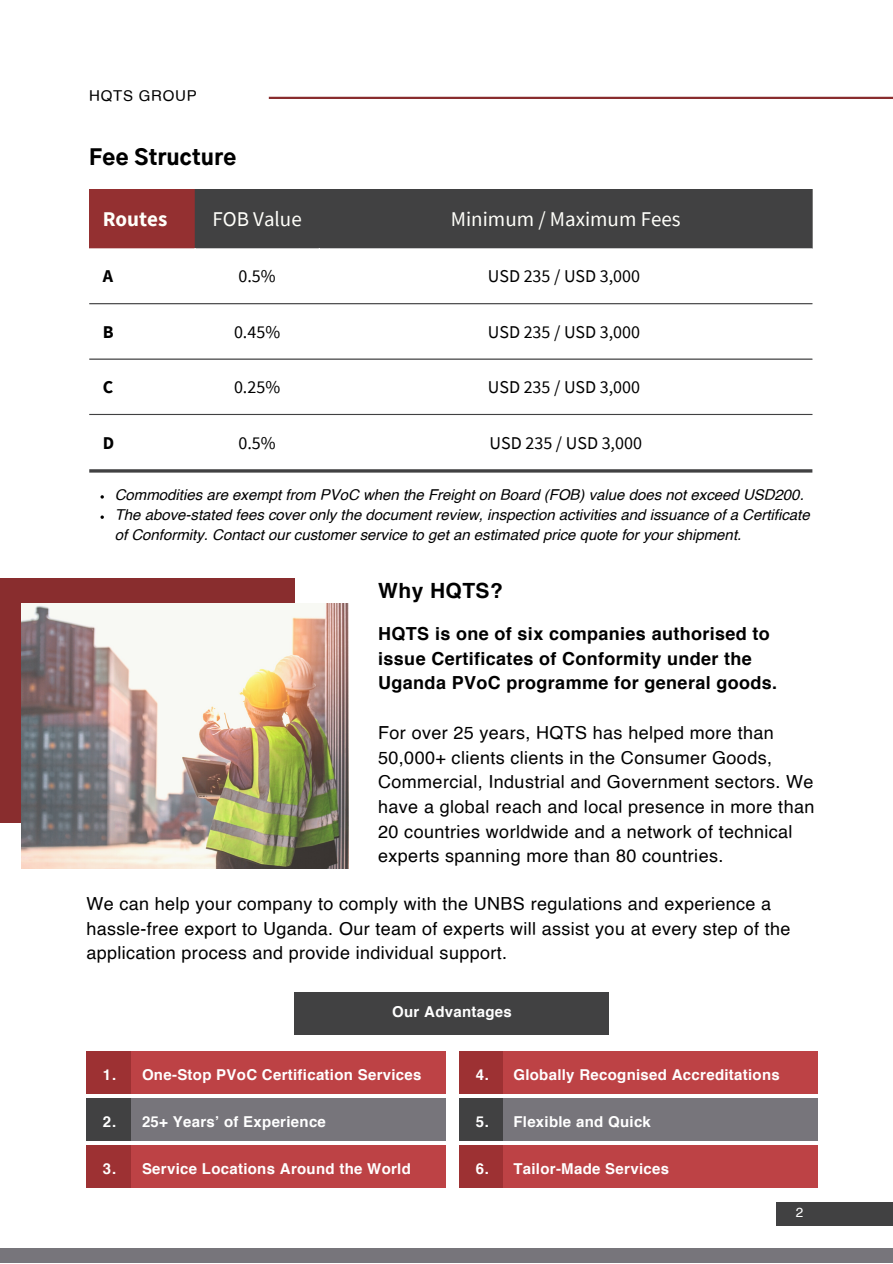
<style>
.page{position:relative;width:893px;height:1264px;background:#fff}
.page>*{position:absolute;margin:0;border:0;box-sizing:border-box;transform-origin:0 0}
.t1{font:21px "Source Sans Pro";color:#fffffa}
.t2{font:900 21px "Gothic A1";letter-spacing:.02em;color:#000}
.t3{font:700 21px "Helvetica";letter-spacing:.02em;color:#000}
.t4{font:700 21px "Source Sans Pro";color:#fffffa}
.t5{font:18px/24.8px "Helvetica";letter-spacing:.02em;color:#000}
.t6{font:700 18px/24.8px "Helvetica";letter-spacing:.02em;color:#000}
.t7{font:18px "Source Sans Pro";color:#000}
.t8{font:700 18px "Source Sans Pro";color:#000}
.t9{font:italic 15px/20.2px "Helvetica";color:#000}
.t10{font:700 15px "Helvetica";letter-spacing:.02em;color:#fff}
.t11{font:15px "Helvetica";letter-spacing:.05em;color:#000}
.t12{font:13.5px "Helvetica";color:#fff}
</style>
<div class="page">
<div style="left:0;top:1247px;width:892px;height:15px;background:#77757b"></div>
<div style="left:89px;top:189px;width:106px;height:60px;background:#943031"></div>
<div style="left:195px;top:189px;width:617px;height:59px;background:#414142"></div>
<svg style="left:89px;top:248px;width:723px;height:166px"></svg>
<hr style="left:89px;top:303px;width:723px;height:1px;background:#414142">
<hr style="left:89px;top:358px;width:723px;height:1px;background:#414142">
<hr style="left:89px;top:414px;width:723px;height:1px;background:#414142">
<hr style="left:89px;top:469px;width:723px;height:3px;background:#414142">
<div style="left:0;top:578px;width:294px;height:244px;background:#892d2e"></div>
<img style="left:22px;top:603px;width:327px;height:265px">
<hr style="left:269px;top:97px;width:623px;height:2px;background:#892d2e">
<div style="left:775px;top:1201px;width:117px;height:24px;background:#414142"></div>
<div style="left:86px;top:1051px;width:46px;height:43px;background:#9d3133"></div>
<svg style="left:100px;top:515px;width:4px;height:4px"></svg>
<div style="left:131px;top:1051px;width:315px;height:43px;background:#bd4245"></div>
<div style="left:86px;top:1098px;width:46px;height:42px;background:#414142"></div>
<div style="left:131px;top:1098px;width:315px;height:42px;background:#77757b"></div>
<div style="left:86px;top:1145px;width:46px;height:43px;background:#9d3133"></div>
<div style="left:131px;top:1145px;width:315px;height:43px;background:#bd4245"></div>
<div style="left:459px;top:1051px;width:46px;height:43px;background:#9d3133"></div>
<div style="left:502px;top:1051px;width:315px;height:43px;background:#bd4245"></div>
<div style="left:459px;top:1098px;width:46px;height:42px;background:#414142"></div>
<div style="left:502px;top:1098px;width:315px;height:42px;background:#77757b"></div>
<div style="left:459px;top:1145px;width:46px;height:43px;background:#9d3133"></div>
<div style="left:502px;top:1145px;width:315px;height:43px;background:#bd4245"></div>
<div style="left:294px;top:991px;width:315px;height:43px;background:#414142"></div>
<p class="t11" style="left:89px;top:90px;width:109px">HQTS GROUP</p>
<p class="t2" style="left:89px;top:148px;width:148px">Fee Structure</p>
<p class="t4" style="left:103px;top:205px;width:66px">Routes</p>
<p class="t1" style="left:212px;top:205px;width:91px">FOB Value</p>
<p class="t1" style="left:451px;top:205px;width:231px">Minimum / Maximum Fees</p>
<p class="t8" style="left:103px;top:265px;width:12px">A</p>
<p class="t7" style="left:238px;top:265px;width:39px">0.5%</p>
<p class="t7" style="left:487px;top:265px;width:154px">USD 235 / USD 3,000</p>
<p class="t8" style="left:103px;top:320px;width:12px">B</p>
<p class="t7" style="left:234px;top:320px;width:48px">0.45%</p>
<p class="t7" style="left:487px;top:320px;width:154px">USD 235 / USD 3,000</p>
<p class="t8" style="left:103px;top:375px;width:12px">C</p>
<p class="t7" style="left:234px;top:375px;width:48px">0.25%</p>
<p class="t7" style="left:487px;top:375px;width:154px">USD 235 / USD 3,000</p>
<p class="t8" style="left:103px;top:431px;width:13px">D</p>
<p class="t7" style="left:238px;top:431px;width:39px">0.5%</p>
<p class="t7" style="left:489px;top:431px;width:154px">USD 235 / USD 3,000</p>
<p class="t9" style="left:115px;top:485px;width:696px">Commodities are exempt from PVoC when the Freight on Board (FOB) value does not exceed USD200.<br>The above-stated fees cover only the document review, inspection activities and issuance of a Certificate of Conformity. Contact our customer service to get an estimated price quote for your shipment.</p>
<p class="t3" style="left:378px;top:581px;width:126px">Why HQTS?</p>
<p class="t6" style="left:378px;top:622px;width:400px">HQTS is one of six companies authorised to issue Certificates of Conformity under the<br>Uganda PVoC programme for general goods.</p>
<p class="t5" style="left:378px;top:721px;width:437px">For over 25 years, HQTS has helped more than 50,000+ clients clients in the Consumer Goods, Commercial, Industrial and Government sectors. We have a global reach and local presence in more than 20 countries worldwide and a network of technical experts spanning more than 80 countries.</p>
<p class="t5" style="left:86px;top:892px;width:705px">We can help your company to comply with the UNBS regulations and experience a hassle-free export to Uganda. Our team of experts will assist you at every step of the application process and provide individual support.</p>
<p class="t10" style="left:392px;top:1004px;width:121px">Our Advantages</p>
<p class="t10" style="left:103px;top:1068px;width:320px">1. One-Stop PVoC Certification Services</p>
<p class="t10" style="left:103px;top:1115px;width:224px">2. 25+ Years’ of Experience</p>
<p class="t10" style="left:103px;top:1162px;width:309px">3. Service Locations Around the World</p>
<p class="t10" style="left:475px;top:1068px;width:305px">4. Globally Recognised Accreditations</p>
<p class="t10" style="left:475px;top:1115px;width:177px">5. Flexible and Quick</p>
<p class="t10" style="left:475px;top:1162px;width:195px">6. Tailor-Made Services</p>
<p class="t12" style="left:795px;top:1206px;width:9px">2</p>
</div>
